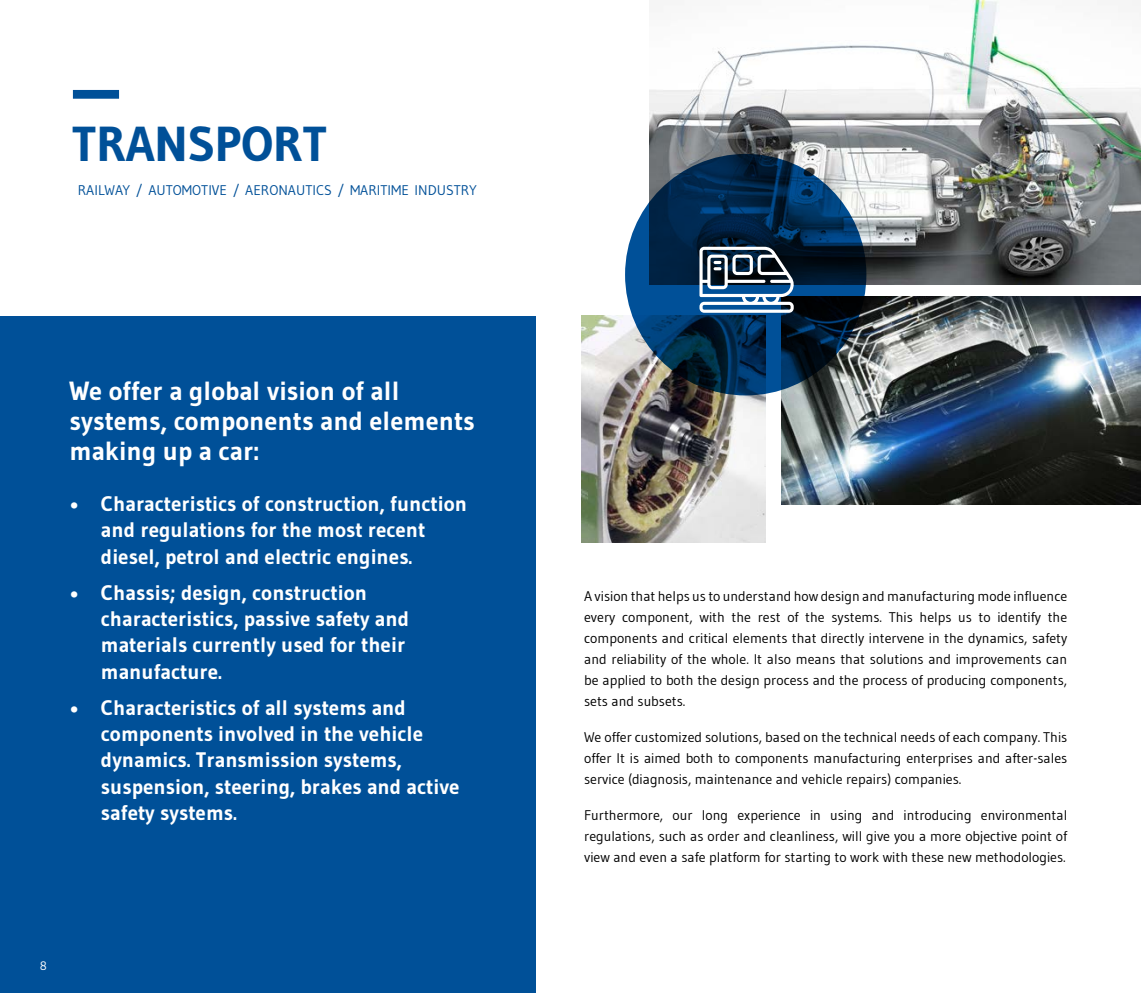
<style>
.page{position:relative;width:1141px;height:993px;background:#fff}
.page>*{position:absolute;margin:0;border:0;box-sizing:border-box;transform-origin:0 0}
.t1{font:700 49px "Gudea";color:#005098}
.t2{font:700 26.25px/29.8px "Gudea";color:#fff}
.t3{font:700 21px/26.2px "Gudea";color:#fff}
.t4{font:14px/21px "Gudea";color:#000;text-align:justify}
.t5{font:14px "Gudea";color:#005098}
.t6{font:12.25px "Gudea";color:#fff}
</style>
<div class="page">
<div style="left:0;top:316px;width:536px;height:676px;background:#005098"></div>
<div style="left:73px;top:90px;width:46px;height:9px;background:#005098"></div>
<img style="left:650px;top:0;width:491px;height:284px">
<img style="left:781px;top:296px;width:360px;height:208px">
<img style="left:582px;top:315px;width:183px;height:227px">
<svg style="left:625px;top:154px;width:241px;height:241px"></svg>
<svg style="left:699px;top:247px;width:95px;height:66px"></svg>
<h1 class="t1" style="left:72px;top:113px;width:257px">TRANSPORT</h1>
<p class="t5" style="left:78px;top:181px;width:401px">RAILWAY / AUTOMOTIVE / AERONAUTICS / MARITIME INDUSTRY</p>
<h2 class="t2" style="left:69px;top:376px;width:407px">We offer a global vision of all systems, components and elements making up a car:</h2>
<h3 class="t3" style="left:101px;top:490px;width:368px;text-indent:-32px">• Characteristics of construction, function and regulations for the most recent diesel, petrol and electric engines.</h3>
<h3 class="t3" style="left:101px;top:579px;width:310px;text-indent:-32px">• Chassis; design, construction characteristics, passive safety and materials currently used for their manufacture.</h3>
<h3 class="t3" style="left:101px;top:694px;width:360px;text-indent:-32px">• Characteristics of all systems and components involved in the vehicle dynamics. Transmission systems, suspension, steering, brakes and active safety systems.</h3>
<p class="t6" style="left:40px;top:957px;width:9px">8</p>
<p class="t4" style="left:584px;top:585px;width:485px">A vision that helps us to understand how design and manufacturing mode influence every component, with the rest of the systems. This helps us to identify the components and critical elements that directly intervene in the dynamics, safety and reliability of the whole. It also means that solutions and improvements can be applied to both the design process and the process of producing components, sets and subsets.</p>
<p class="t4" style="left:584px;top:725px;width:485px">We offer customized solutions, based on the technical needs of each company. This offer It is aimed both to components manufacturing enterprises and after-sales service (diagnosis, maintenance and vehicle repairs) companies.</p>
<p class="t4" style="left:584px;top:803px;width:485px">Furthermore, our long experience in using and introducing environmental regulations, such as order and cleanliness, will give you a more objective point of view and even a safe platform for starting to work with these new methodologies.</p>
</div>
